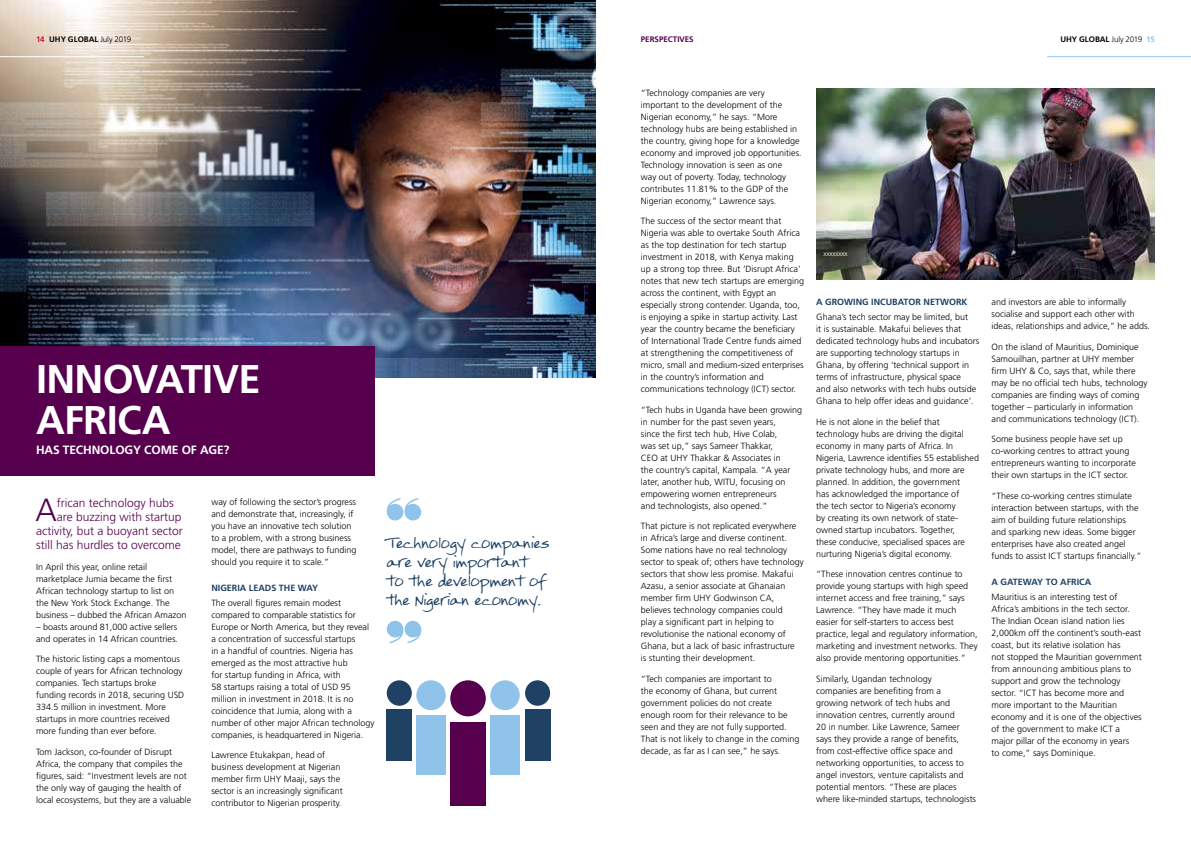
<style>
.page{position:relative;width:1191px;height:842px;background:#fff}
.page>*{position:absolute;margin:0;border:0;box-sizing:border-box;transform-origin:0 0}
.t1{font:700 40px/41px "Frutiger LT Std";letter-spacing:-.02em;color:#fff}
.t2{font:300 32.1px "Frutiger LT Std";color:#56004e}
.t3{font:300 12px "Frutiger LT Std";color:#56004e}
.t4{font:12px/19px "FG Rebecca";letter-spacing:-.02em;color:#1e4164}
.t5{font:700 12px "Frutiger LT Std";letter-spacing:-.01em;color:#fff}
.t6{font:300 9px/12px "Frutiger LT Std";color:#000}
.t7{font:700 9px "Frutiger LT Std";color:#1e4164}
.t8{font:700 8px "Frutiger LT Std";letter-spacing:-.005em;color:#000}
.t9{font:700 8px "Frutiger LT Std";color:#56004e}
.t10{font:300 7px "Frutiger LT Std";letter-spacing:-.015em;color:#fff}
.s1{color:#d31245}
.s2{font-weight:300}
.s3{color:#90c3ea}
</style>
<div class="page">
<div style="left:387px;top:680px;width:25px;height:26px;background:#1e4164;border-radius:50%"></div>
<div style="left:387px;top:710px;width:25px;height:51px;background:#1e4164"></div>
<div style="left:416px;top:680px;width:30px;height:30px;background:#90c3ea;border-radius:50%"></div>
<div style="left:416px;top:715px;width:30px;height:60px;background:#90c3ea"></div>
<div style="left:525px;top:680px;width:25px;height:26px;background:#1e4164;border-radius:50%"></div>
<div style="left:525px;top:710px;width:25px;height:51px;background:#1e4164"></div>
<div style="left:490px;top:680px;width:30px;height:30px;background:#90c3ea;border-radius:50%"></div>
<div style="left:490px;top:715px;width:30px;height:60px;background:#90c3ea"></div>
<div style="left:450px;top:680px;width:36px;height:36px;background:#56004e;border-radius:50%"></div>
<div style="left:450px;top:722px;width:36px;height:84px;background:#56004e"></div>
<img style="left:0;top:0;width:595px;height:378px">
<hr style="left:0;top:56px;width:144px;height:1px;background:#fff">
<img style="left:816px;top:89px;width:339px;height:191px">
<div style="left:0;top:346px;width:375px;height:129px;background:#56004e"></div>
<hr style="left:1047px;top:56px;width:144px;height:1px;background:#90c3ea">
<svg style="left:387px;top:498px;width:34px;height:22px"></svg>
<svg style="left:387px;top:621px;width:34px;height:22px"></svg>
<p class="t8" style="left:36px;top:35px;width:97px"><span class="s1">14</span> UHY GLOBAL <span class="s2">July 2019</span></p>
<p class="t9" style="left:641px;top:35px;width:54px">PERSPECTIVES</p>
<p class="t8" style="left:1060px;top:35px;width:96px">UHY GLOBAL <span class="s2">July 2019</span> <span class="s3">15</span></p>
<h1 class="t1" style="left:36px;top:359px;width:226px">INNOVATIVE<br>AFRICA</h1>
<h3 class="t5" style="left:36px;top:442px;width:195px">HAS TECHNOLOGY COME OF AGE?</h3>
<h2 class="t2" style="left:36px;top:492px;width:23px">A</h2>
<h3 class="t3" style="left:57px;top:496px;width:118px">frican technology hubs</h3>
<h3 class="t3" style="left:57px;top:510px;width:126px">are buzzing with startup</h3>
<h3 class="t3" style="left:36px;top:524px;width:148px">activity, but a buoyant sector</h3>
<h3 class="t3" style="left:36px;top:538px;width:146px">still has hurdles to overcome</h3>
<p class="t6" style="left:36px;top:560px;width:152px">In April this year, online retail marketplace Jumia became the first African technology startup to list on the New York Stock Exchange. The business – dubbed the African Amazon</p>
<p class="t6" style="left:36px;top:620px;width:144px">– boasts around 81,000 active sellers and operates in 14 African countries.</p>
<p class="t6" style="left:36px;top:653px;width:150px">The historic listing caps a momentous couple of years for African technology companies. Tech startups broke funding records in 2018, securing USD 334.5 million in investment. More startups in more countries received more funding than ever before.</p>
<p class="t6" style="left:36px;top:745px;width:157px">Tom Jackson, co-founder of Disrupt Africa, the company that compiles the figures, said: “Investment levels are not the only way of gauging the health of local ecosystems, but they are a valuable</p>
<p class="t6" style="left:211px;top:496px;width:147px">way of following the sector’s progress and demonstrate that, increasingly, if you have an innovative tech solution to a problem, with a strong business model, there are pathways to funding should you require it to scale.”</p>
<p class="t7" style="left:211px;top:582px;width:108px">NIGERIA LEADS THE WAY</p>
<p class="t6" style="left:211px;top:597px;width:165px">The overall figures remain modest compared to comparable statistics for Europe or North America, but they reveal a concentration of successful startups<br>in a handful of countries. Nigeria has emerged as the most attractive hub<br>for startup funding in Africa, with<br>58 startups raising a total of USD 95 million in investment in 2018. It is no coincidence that Jumia, along with a number of other major African technology companies, is headquartered in Nigeria.</p>
<p class="t6" style="left:211px;top:749px;width:133px">Lawrence Etukakpan, head of business development at Nigerian member firm UHY Maaji, says the sector is an increasingly significant contributor to Nigerian prosperity.</p>
<h3 class="t4" style="left:387px;top:534px;width:165px">Technology companies are very important<br>to the development of the Nigerian economy.</h3>
<p class="t6" style="left:641px;top:87px;width:162px">“Technology companies are very important to the development of the Nigerian economy,” he says. “More technology hubs are being established in the country, giving hope for a knowledge economy and improved job opportunities.<br>Technology innovation is seen as one<br>way out of poverty. Today, technology contributes 11.81% to the GDP of the Nigerian economy,” Lawrence says.</p>
<p class="t6" style="left:641px;top:215px;width:165px">The success of the sector meant that Nigeria was able to overtake South Africa as the top destination for tech startup investment in 2018, with Kenya making up a strong top three. But ‘Disrupt Africa’ notes that new tech startups are emerging across the continent, with Egypt an especially strong contender. Uganda, too, is enjoying a spike in startup activity. Last year the country became the beneficiary of International Trade Centre funds aimed at strengthening the competitiveness of micro, small and medium-sized enterprises in the country’s information and communications technology (ICT) sector.</p>
<p class="t6" style="left:641px;top:404px;width:163px">“Tech hubs in Uganda have been growing in number for the past seven years,<br>since the first tech hub, Hive Colab,<br>was set up,” says Sameer Thakkar,<br>CEO at UHY Thakkar &amp; Associates in<br>the country’s capital, Kampala. “A year later, another hub, WITU, focusing on empowering women entrepreneurs<br>and technologists, also opened.”</p>
<p class="t6" style="left:641px;top:520px;width:165px">That picture is not replicated everywhere in Africa’s large and diverse continent.<br>Some nations have no real technology sector to speak of; others have technology sectors that show less promise. Makafui Azasu, a senior associate at Ghanaian member firm UHY Godwinson CA, believes technology companies could<br>play a significant part in helping to revolutionise the national economy of Ghana, but a lack of basic infrastructure<br>is stunting their development.</p>
<p class="t6" style="left:641px;top:672px;width:160px">“Tech companies are important to<br>the economy of Ghana, but current government policies do not create enough room for their relevance to be seen and they are not fully supported.<br>That is not likely to change in the coming decade, as far as I can see,” he says.</p>
<p class="t10" style="left:823px;top:250px;width:26px">xxxxxxxx</p>
<p class="t7" style="left:816px;top:297px;width:153px">A GROWING INCUBATOR NETWORK</p>
<p class="t6" style="left:816px;top:311px;width:165px">Ghana’s tech sector may be limited, but<br>it is sustainable. Makafui believes that dedicated technology hubs and incubators are supporting technology startups in Ghana, by offering ‘technical support in terms of infrastructure, physical space<br>and also networks with tech hubs outside Ghana to help offer ideas and guidance’.</p>
<p class="t6" style="left:816px;top:416px;width:164px">He is not alone in the belief that technology hubs are driving the digital economy in many parts of Africa. In Nigeria, Lawrence identifies 55 established private technology hubs, and more are planned. In addition, the government<br>has acknowledged the importance of<br>the tech sector to Nigeria’s economy<br>by creating its own network of state&shy;owned startup incubators. Together,<br>these conducive, specialised spaces are nurturing Nigeria’s digital economy.</p>
<p class="t6" style="left:816px;top:568px;width:163px">“These innovation centres continue to provide young startups with high speed internet access and free training,” says Lawrence. “They have made it much easier for self-starters to access best practice, legal and regulatory information, marketing and investment networks. They also provide mentoring opportunities.”</p>
<p class="t6" style="left:816px;top:672px;width:161px">Similarly, Ugandan technology<br>companies are benefiting from a<br>growing network of tech hubs and innovation centres, currently around<br>20 in number. Like Lawrence, Sameer says they provide a range of benefits, from cost-effective office space and networking opportunities, to access to angel investors, venture capitalists and potential mentors. “These are places where like-minded startups, technologists</p>
<p class="t6" style="left:991px;top:296px;width:160px">and investors are able to informally socialise and support each other with ideas, relationships and advice,” he adds.</p>
<p class="t6" style="left:991px;top:341px;width:157px">On the island of Mauritius, Dominique Samouilhan, partner at UHY member firm UHY &amp; Co, says that, while there may be no official tech hubs, technology companies are finding ways of coming together – particularly in information and communications technology (ICT).</p>
<p class="t6" style="left:991px;top:433px;width:146px">Some business people have set up co-working centres to attract young entrepreneurs wanting to incorporate their own startups in the ICT sector.</p>
<p class="t6" style="left:991px;top:490px;width:151px">“These co-working centres stimulate interaction between startups, with the aim of building future relationships and sparking new ideas. Some bigger enterprises have also created angel funds to assist ICT startups financially.”</p>
<p class="t7" style="left:991px;top:576px;width:101px">A GATEWAY TO AFRICA</p>
<p class="t6" style="left:991px;top:591px;width:152px">Mauritius is an interesting test of Africa’s ambitions in the tech sector.<br>The Indian Ocean island nation lies 2,000km off the continent’s south-east coast, but its relative isolation has<br>not stopped the Mauritian government from announcing ambitious plans to support and grow the technology sector. “ICT has become more and more important to the Mauritian economy and it is one of the objectives of the government to make ICT a major pillar of the economy in years<br>to come,” says Dominique.</p>
</div>
